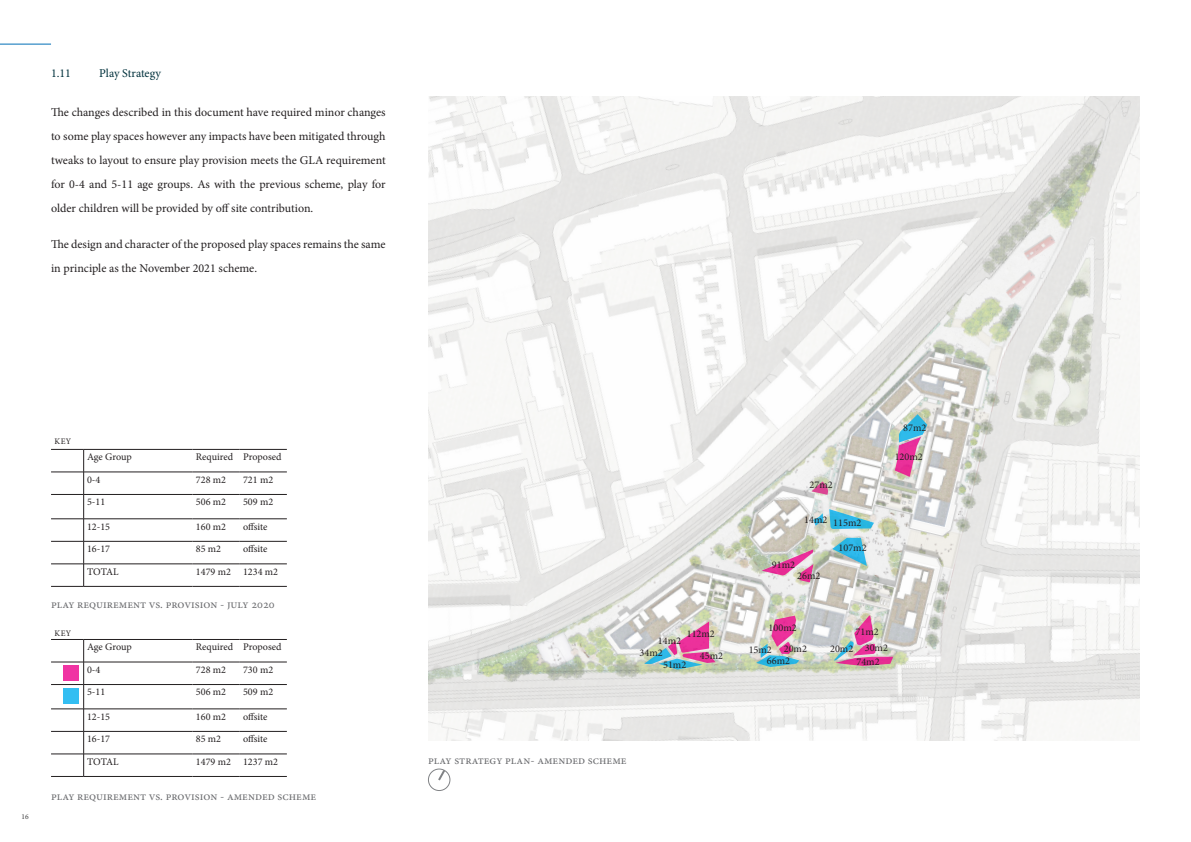
<style>
.page{position:relative;width:1191px;height:842px;background:#fff}
.page>*{position:absolute;margin:0;border:0;box-sizing:border-box;transform-origin:0 0}
.Body_Copy{font:12px/24px "Minion Pro";color:#231f20;text-align:justify}
.t1{font:12px "Minion Pro";color:#6c6d70}
.t2{font:12px "Minion Pro";color:#00313c}
.Body_Copy-2{font:10.3px "Minion Pro";color:#231f20}
.Body_Copy-3{font:10.1px "Minion Pro";color:#231f20}
.Key_Title{font:8.5px "Minion Pro";letter-spacing:.055em;color:#231f20}
.t3{font:7.5px "Minion Pro";color:#3e3e3f}
</style>
<div class="page">
<img style="left:428px;top:96px;width:712px;height:644px">
<hr style="left:51px;top:639px;width:33px;height:1px;background:#231f20">
<hr style="left:84px;top:639px;width:108px;height:1px;background:#231f20">
<hr style="left:192px;top:639px;width:48px;height:1px;background:#231f20">
<hr style="left:240px;top:639px;width:47px;height:1px;background:#231f20">
<hr style="left:51px;top:662px;width:33px;height:1px;background:#231f20">
<hr style="left:84px;top:662px;width:108px;height:1px;background:#231f20">
<hr style="left:192px;top:662px;width:48px;height:1px;background:#231f20">
<hr style="left:240px;top:662px;width:47px;height:1px;background:#231f20">
<hr style="left:51px;top:684px;width:33px;height:1px;background:#231f20">
<hr style="left:84px;top:684px;width:108px;height:1px;background:#231f20">
<hr style="left:192px;top:684px;width:48px;height:1px;background:#231f20">
<hr style="left:240px;top:684px;width:47px;height:1px;background:#231f20">
<hr style="left:51px;top:709px;width:33px;height:1px;background:#231f20">
<hr style="left:84px;top:709px;width:108px;height:1px;background:#231f20">
<hr style="left:192px;top:709px;width:48px;height:1px;background:#231f20">
<hr style="left:240px;top:709px;width:47px;height:1px;background:#231f20">
<hr style="left:51px;top:731px;width:33px;height:1px;background:#231f20">
<hr style="left:84px;top:731px;width:108px;height:1px;background:#231f20">
<hr style="left:192px;top:731px;width:48px;height:1px;background:#231f20">
<hr style="left:240px;top:731px;width:47px;height:1px;background:#231f20">
<hr style="left:51px;top:754px;width:33px;height:1px;background:#231f20">
<hr style="left:84px;top:754px;width:108px;height:1px;background:#231f20">
<svg style="left:83px;top:640px;width:1px;height:136px"></svg>
<hr style="left:192px;top:754px;width:48px;height:1px;background:#231f20">
<hr style="left:240px;top:754px;width:47px;height:1px;background:#231f20">
<hr style="left:51px;top:776px;width:33px;height:1px;background:#231f20">
<hr style="left:84px;top:776px;width:108px;height:1px;background:#231f20">
<hr style="left:192px;top:776px;width:48px;height:1px;background:#231f20">
<hr style="left:240px;top:776px;width:47px;height:1px;background:#231f20">
<hr style="left:51px;top:449px;width:33px;height:1px;background:#231f20">
<hr style="left:84px;top:449px;width:108px;height:1px;background:#231f20">
<hr style="left:192px;top:449px;width:48px;height:1px;background:#231f20">
<hr style="left:240px;top:449px;width:47px;height:1px;background:#231f20">
<hr style="left:51px;top:472px;width:33px;height:1px;background:#231f20">
<hr style="left:84px;top:472px;width:108px;height:1px;background:#231f20">
<hr style="left:192px;top:472px;width:48px;height:1px;background:#231f20">
<hr style="left:240px;top:472px;width:47px;height:1px;background:#231f20">
<hr style="left:51px;top:494px;width:33px;height:1px;background:#231f20">
<hr style="left:84px;top:494px;width:108px;height:1px;background:#231f20">
<hr style="left:192px;top:494px;width:48px;height:1px;background:#231f20">
<hr style="left:240px;top:494px;width:47px;height:1px;background:#231f20">
<hr style="left:51px;top:519px;width:33px;height:1px;background:#231f20">
<hr style="left:84px;top:519px;width:108px;height:1px;background:#231f20">
<hr style="left:192px;top:519px;width:48px;height:1px;background:#231f20">
<hr style="left:240px;top:519px;width:47px;height:1px;background:#231f20">
<hr style="left:51px;top:541px;width:33px;height:1px;background:#231f20">
<hr style="left:84px;top:541px;width:108px;height:1px;background:#231f20">
<hr style="left:192px;top:541px;width:48px;height:1px;background:#231f20">
<hr style="left:240px;top:541px;width:47px;height:1px;background:#231f20">
<hr style="left:51px;top:564px;width:33px;height:1px;background:#231f20">
<hr style="left:84px;top:564px;width:108px;height:1px;background:#231f20">
<svg style="left:83px;top:449px;width:1px;height:137px"></svg>
<hr style="left:192px;top:564px;width:48px;height:1px;background:#231f20">
<hr style="left:240px;top:564px;width:47px;height:1px;background:#231f20">
<hr style="left:51px;top:586px;width:33px;height:1px;background:#231f20">
<hr style="left:84px;top:586px;width:108px;height:1px;background:#231f20">
<hr style="left:192px;top:586px;width:48px;height:1px;background:#231f20">
<hr style="left:240px;top:586px;width:47px;height:1px;background:#231f20">
<div style="left:63px;top:665px;width:15px;height:16px;background:#f034a3"></div>
<div style="left:63px;top:688px;width:15px;height:16px;background:#33bef2"></div>
<div style="left:428px;top:769px;width:22px;height:22px;border:1px solid #808285;border-radius:50%"></div>
<svg style="left:436px;top:768px;width:11px;height:13px"></svg>
<svg style="left:894px;top:414px;width:33px;height:63px;background:#baa5c4"></svg>
<svg style="left:811px;top:481px;width:17px;height:14px"></svg>
<svg style="left:829px;top:509px;width:45px;height:20px"></svg>
<svg style="left:832px;top:538px;width:35px;height:28px"></svg>
<svg style="left:813px;top:513px;width:10px;height:13px"></svg>
<svg style="left:761px;top:549px;width:52px;height:33px;background:#dba2ba"></svg>
<svg style="left:834px;top:616px;width:59px;height:50px;background:#d3a3ba"></svg>
<svg style="left:756px;top:616px;width:43px;height:51px;background:#bea6c0"></svg>
<svg style="left:644px;top:621px;width:71px;height:49px;background:#c4a8bb"></svg>
<hr style="left:0;top:44px;width:51px;height:1px;background:#006eb6">
<p class="t2" style="left:51px;top:65px;width:22px">1.11</p>
<p class="t2" style="left:99px;top:65px;width:63px">Play Strategy</p>
<p class="Body_Copy" style="left:51px;top:100px;width:336px">The changes described in this document have required minor changes to some play spaces however any impacts have been mitigated through tweaks to layout to ensure play provision meets the GLA requirement for 0-4 and 5-11 age groups. As with the previous scheme, play for older children will be provided by off site contribution.</p>
<p class="Body_Copy" style="left:51px;top:232px;width:336px">The design and character of the proposed play spaces remains the same in principle as the November 2021 scheme.</p>
<p class="t3" style="left:21px;top:812px;width:9px">16</p>
<p class="Key_Title" style="left:54px;top:436px;width:18px">KEY</p>
<p class="Body_Copy-3" style="left:87px;top:450px;width:46px">Age Group</p>
<p class="Body_Copy-3" style="left:196px;top:450px;width:39px">Required</p>
<p class="Body_Copy-3" style="left:243px;top:450px;width:40px">Proposed</p>
<p class="Body_Copy-3" style="left:87px;top:473px;width:15px">0-4</p>
<p class="Body_Copy-3" style="left:196px;top:473px;width:32px">728 m2</p>
<p class="Body_Copy-3" style="left:243px;top:473px;width:32px">721 m2</p>
<p class="Body_Copy-3" style="left:87px;top:495px;width:20px">5-11</p>
<p class="Body_Copy-3" style="left:196px;top:495px;width:32px">506 m2</p>
<p class="Body_Copy-3" style="left:243px;top:495px;width:32px">509 m2</p>
<p class="Body_Copy-3" style="left:87px;top:520px;width:25px">12-15</p>
<p class="Body_Copy-3" style="left:196px;top:520px;width:32px">160 m2</p>
<p class="Body_Copy-3" style="left:243px;top:520px;width:26px">offsite</p>
<p class="Body_Copy-3" style="left:87px;top:542px;width:25px">16-17</p>
<p class="Body_Copy-3" style="left:196px;top:542px;width:27px">85 m2</p>
<p class="Body_Copy-3" style="left:243px;top:542px;width:26px">offsite</p>
<p class="Body_Copy-3" style="left:87px;top:565px;width:33px">TOTAL</p>
<p class="Body_Copy-3" style="left:196px;top:565px;width:36px">1479 m2</p>
<p class="Body_Copy-3" style="left:243px;top:565px;width:36px">1234 m2</p>
<p class="t1" style="left:51px;top:596px;width:225px">play requirement vs. provision - july 2020</p>
<p class="Key_Title" style="left:54px;top:628px;width:18px">KEY</p>
<p class="Body_Copy-3" style="left:87px;top:640px;width:46px">Age Group</p>
<p class="Body_Copy-3" style="left:196px;top:640px;width:39px">Required</p>
<p class="Body_Copy-3" style="left:243px;top:640px;width:40px">Proposed</p>
<p class="Body_Copy-3" style="left:87px;top:663px;width:15px">0-4</p>
<p class="Body_Copy-3" style="left:196px;top:663px;width:32px">728 m2</p>
<p class="Body_Copy-3" style="left:243px;top:663px;width:32px">730 m2</p>
<p class="Body_Copy-3" style="left:87px;top:685px;width:20px">5-11</p>
<p class="Body_Copy-3" style="left:196px;top:685px;width:32px">506 m2</p>
<p class="Body_Copy-3" style="left:243px;top:685px;width:32px">509 m2</p>
<p class="Body_Copy-3" style="left:87px;top:710px;width:25px">12-15</p>
<p class="Body_Copy-3" style="left:196px;top:710px;width:32px">160 m2</p>
<p class="Body_Copy-3" style="left:243px;top:710px;width:26px">offsite</p>
<p class="Body_Copy-3" style="left:87px;top:732px;width:25px">16-17</p>
<p class="Body_Copy-3" style="left:196px;top:732px;width:27px">85 m2</p>
<p class="Body_Copy-3" style="left:243px;top:732px;width:26px">offsite</p>
<p class="Body_Copy-3" style="left:87px;top:755px;width:33px">TOTAL</p>
<p class="Body_Copy-3" style="left:196px;top:755px;width:36px">1479 m2</p>
<p class="Body_Copy-3" style="left:243px;top:755px;width:36px">1237 m2</p>
<p class="t1" style="left:51px;top:788px;width:267px">play requirement vs. provision - amended scheme</p>
<p class="Body_Copy-2" style="left:687px;top:627px;width:30px">112m2</p>
<p class="Body_Copy-2" style="left:658px;top:634px;width:25px">14m2</p>
<p class="Body_Copy-2" style="left:639px;top:646px;width:25px">34m2</p>
<p class="Body_Copy-2" style="left:700px;top:649px;width:25px">45m2</p>
<p class="Body_Copy-2" style="left:663px;top:658px;width:25px">51m2</p>
<p class="Body_Copy-2" style="left:809px;top:478px;width:25px">27m2</p>
<p class="Body_Copy-2" style="left:772px;top:558px;width:25px">91m2</p>
<p class="Body_Copy-2" style="left:804px;top:513px;width:25px">14m2</p>
<p class="Body_Copy-2" style="left:833px;top:516px;width:30px">115m2</p>
<p class="Body_Copy-2" style="left:838px;top:541px;width:30px">107m2</p>
<p class="Body_Copy-2" style="left:797px;top:569px;width:25px">26m2</p>
<p class="Body_Copy-2" style="left:903px;top:421px;width:25px">87m2</p>
<p class="Body_Copy-2" style="left:894px;top:450px;width:30px">120m2</p>
<p class="Body_Copy-2" style="left:768px;top:621px;width:30px">100m2</p>
<p class="Body_Copy-2" style="left:783px;top:642px;width:25px">20m2</p>
<p class="Body_Copy-2" style="left:767px;top:653px;width:25px">66m2</p>
<p class="Body_Copy-2" style="left:748px;top:643px;width:25px">15m2</p>
<p class="Body_Copy-2" style="left:855px;top:625px;width:25px">71m2</p>
<p class="Body_Copy-2" style="left:856px;top:654px;width:25px">74m2</p>
<p class="Body_Copy-2" style="left:864px;top:641px;width:25px">30m2</p>
<p class="Body_Copy-2" style="left:830px;top:642px;width:25px">20m2</p>
<p class="t1" style="left:428px;top:752px;width:200px">Play strategy plan- amended scheme</p>
</div>
